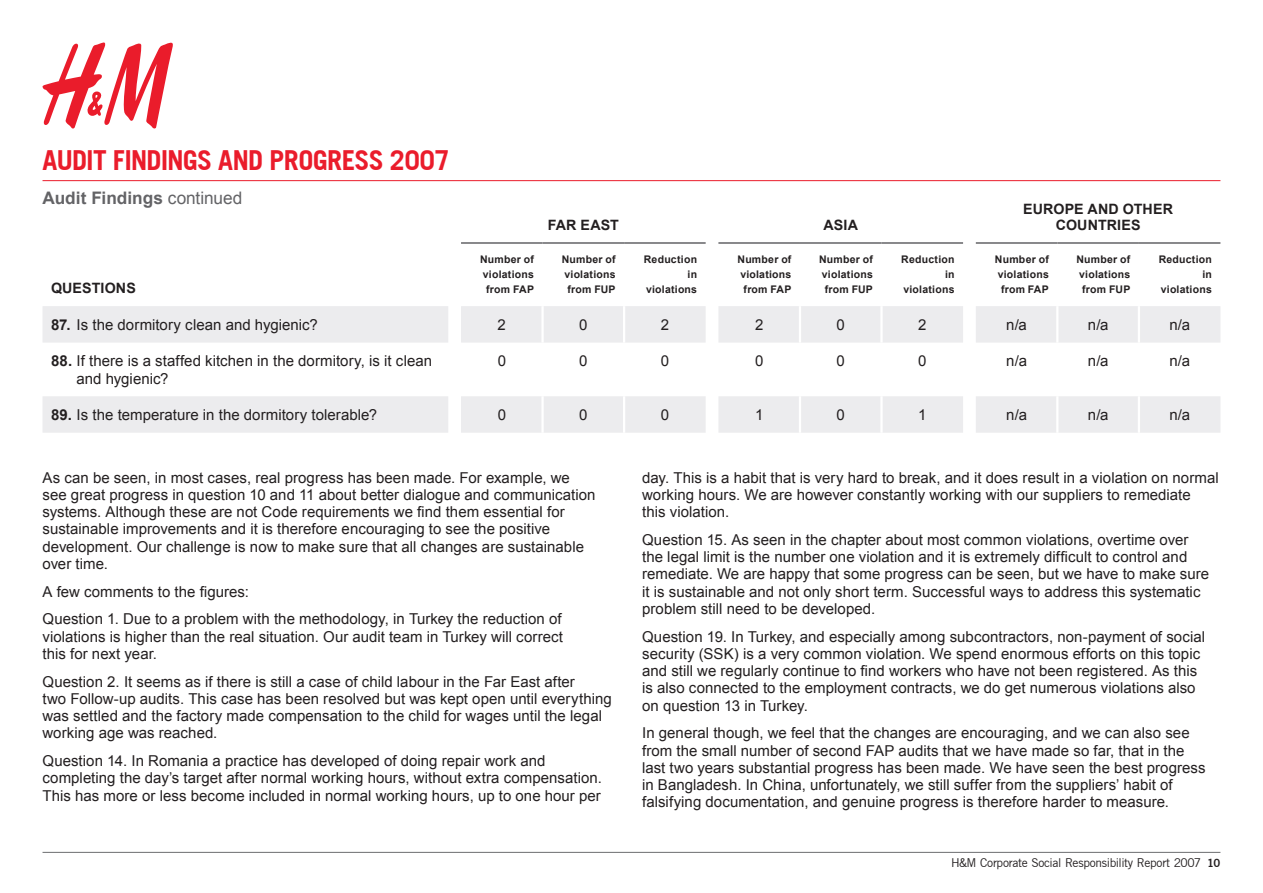
<style>
.page{position:relative;width:1263px;height:893px;background:#fff}
.page>*{position:absolute;margin:0;border:0;box-sizing:border-box;transform-origin:0 0}
.t1{font:27px "Trade Gothic HM Bold";letter-spacing:-.005em;color:#ea1c2b}
.t2{font:700 17.25px "Arial";color:#636366}
.t3{font:15px/17.2px "Arial";letter-spacing:.005em;color:#231f20}
.t4{font:700 14.25px "Arial";letter-spacing:.01em;color:#231f20}
.t5{font:12px "Trade Gothic";letter-spacing:-.03em;color:#231f20}
.t6{font:700 10.5px/15px "Arial";letter-spacing:.02em;color:#231f20;text-align:center}
.s1{font-weight:400}
.s2{font-weight:700}
.s3{font-family:"Trade Gothic HM Display Narrow";font-weight:700}
</style>
<div class="page">
<svg style="left:43px;top:43px;width:130px;height:86px"></svg>
<hr style="left:43px;top:180px;width:1177px;height:1px;background:#ea1c2b">
<hr style="left:43px;top:852px;width:1177px;height:1px;background:#6c6d70">
<svg style="left:43px;top:306px;width:1177px;height:127px;fill:#ececee"></svg>
<hr style="left:541px;top:306px;width:3px;height:37px;background:#fff">
<hr style="left:799px;top:306px;width:2px;height:37px;background:#fff">
<hr style="left:1056px;top:306px;width:2px;height:37px;background:#fff">
<hr style="left:541px;top:396px;width:3px;height:37px;background:#fff">
<hr style="left:799px;top:396px;width:2px;height:37px;background:#fff">
<hr style="left:1056px;top:396px;width:2px;height:37px;background:#fff">
<hr style="left:461px;top:242px;width:82px;height:2px;background:#636366">
<hr style="left:543px;top:242px;width:81px;height:2px;background:#636366">
<hr style="left:624px;top:242px;width:82px;height:2px;background:#636366">
<hr style="left:718px;top:242px;width:82px;height:2px;background:#636366">
<hr style="left:800px;top:242px;width:81px;height:2px;background:#636366">
<hr style="left:881px;top:242px;width:82px;height:2px;background:#636366">
<hr style="left:976px;top:242px;width:81px;height:2px;background:#636366">
<hr style="left:1057px;top:242px;width:82px;height:2px;background:#636366">
<hr style="left:1139px;top:242px;width:81px;height:2px;background:#636366">
<hr style="left:623px;top:306px;width:2px;height:37px;background:#fff">
<hr style="left:623px;top:396px;width:2px;height:37px;background:#fff">
<hr style="left:880px;top:306px;width:3px;height:37px;background:#fff">
<hr style="left:880px;top:396px;width:3px;height:37px;background:#fff">
<hr style="left:1138px;top:306px;width:2px;height:37px;background:#fff">
<hr style="left:1138px;top:396px;width:2px;height:37px;background:#fff">
<h1 class="t1" style="left:43px;top:144px;width:409px">AUDIT FINDINGS AND PROGRESS 2007</h1>
<p class="t2" style="left:43px;top:188px;width:201px">Audit Findings <span class="s1">continued</span></p>
<p class="t4" style="left:51px;top:280px;width:22px">Questions</p>
<p class="t4" style="left:548px;top:217px;width:54px">Far East</p>
<p class="t4" style="left:823px;top:217px;width:20px">Asia</p>
<p class="t4" style="left:1023px;top:201px;width:41px">Eu rope</p>
<p class="t4" style="left:1087px;top:201px;width:87px">and other</p>
<p class="t4" style="left:1056px;top:217px;width:22px">count</p>
<p class="t4" style="left:1107px;top:217px;width:19px">ries</p>
<p class="t6" style="left:480px;top:252px;width:55px">Number of violations from FAP</p>
<p class="t6" style="left:562px;top:252px;width:55px;text-align:justify">Number of violations from FUP</p>
<p class="t6" style="left:644px;top:252px;width:55px;text-align:right">Reduction in violations</p>
<p class="t6" style="left:737px;top:252px;width:55px">Number of violations from FAP</p>
<p class="t6" style="left:819px;top:252px;width:55px;text-align:justify">Number of violations from FUP</p>
<p class="t6" style="left:901px;top:252px;width:55px;text-align:right">Reduction in violations</p>
<p class="t6" style="left:995px;top:252px;width:55px">Number of violations from FAP</p>
<p class="t6" style="left:1076px;top:252px;width:55px;text-align:justify">Number of violations from FUP</p>
<p class="t6" style="left:1159px;top:252px;width:55px;text-align:right">Reduction in violations</p>
<p class="t3" style="left:51px;top:316px;width:268px"><span class="s2">87.</span> Is the dormitory clean and hygienic?</p>
<p class="t3" style="left:498px;top:316px;width:10px">2</p>
<p class="t3" style="left:579px;top:316px;width:10px">0</p>
<p class="t3" style="left:661px;top:316px;width:10px">2</p>
<p class="t3" style="left:755px;top:316px;width:10px">2</p>
<p class="t3" style="left:836px;top:316px;width:10px">0</p>
<p class="t3" style="left:918px;top:316px;width:10px">2</p>
<p class="t3" style="left:1006px;top:316px;width:22px">n/a</p>
<p class="t3" style="left:1088px;top:316px;width:22px">n/a</p>
<p class="t3" style="left:1169px;top:316px;width:22px">n/a</p>
<p class="t3" style="left:77px;top:352px;width:357px;text-indent:-26px"><span class="s2">88.</span> If there is a staffed kitchen in the dormitory, is it clean and hygienic?</p>
<p class="t3" style="left:498px;top:352px;width:10px">0</p>
<p class="t3" style="left:579px;top:352px;width:10px">0</p>
<p class="t3" style="left:661px;top:352px;width:10px">0</p>
<p class="t3" style="left:755px;top:352px;width:10px">0</p>
<p class="t3" style="left:837px;top:352px;width:10px">0</p>
<p class="t3" style="left:918px;top:352px;width:10px">0</p>
<p class="t3" style="left:1006px;top:352px;width:22px">n/a</p>
<p class="t3" style="left:1088px;top:352px;width:22px">n/a</p>
<p class="t3" style="left:1169px;top:352px;width:22px">n/a</p>
<p class="t3" style="left:51px;top:406px;width:328px"><span class="s2">89.</span> Is the temperature in the dormitory tolerable?</p>
<p class="t3" style="left:498px;top:406px;width:10px">0</p>
<p class="t3" style="left:579px;top:406px;width:10px">0</p>
<p class="t3" style="left:661px;top:406px;width:10px">0</p>
<p class="t3" style="left:755px;top:406px;width:10px">1</p>
<p class="t3" style="left:837px;top:406px;width:10px">0</p>
<p class="t3" style="left:918px;top:406px;width:10px">1</p>
<p class="t3" style="left:1006px;top:406px;width:22px">n/a</p>
<p class="t3" style="left:1088px;top:406px;width:22px">n/a</p>
<p class="t3" style="left:1169px;top:406px;width:22px">n/a</p>
<p class="t3" style="left:43px;top:469px;width:555px">As can be seen, in most cases, real progress has been made. For example, we see great progress in question 10 and 11 about better dialogue and communication systems. Although these are not Code requirements we find them essential for sustainable improvements and it is therefore encouraging to see the positive development. Our challenge is now to make sure that all changes are sustainable over time.</p>
<p class="t3" style="left:43px;top:577px;width:521px;line-height:27.8px">A few comments to the figures:<br>Question 1. Due to a problem with the methodology, in Turkey the reduction of</p>
<p class="t3" style="left:43px;top:628px;width:522px">violations is higher than the real situation. Our audit team in Turkey will correct this for next year.</p>
<p class="t3" style="left:43px;top:673px;width:571px">Question 2. It seems as if there is still a case of child labour in the Far East after<br>two Follow-up audits. This case has been resolved but was kept open until everything was settled and the factory made compensation to the child for wages until the legal working age was reached.</p>
<p class="t3" style="left:43px;top:752px;width:561px">Question 14. In Romania a practice has developed of doing repair work and completing the day’s target after normal working hours, without extra compensation.<br>This has more or less become included in normal working hours, up to one hour per</p>
<p class="t3" style="left:642px;top:469px;width:578px">day. This is a habit that is very hard to break, and it does result in a violation on normal working hours. We are however constantly working with our suppliers to remediate<br>this violation.</p>
<p class="t3" style="left:642px;top:531px;width:568px">Question 15. As seen in the chapter about most common violations, overtime over the legal limit is the number one violation and it is extremely difficult to control and remediate. We are happy that some progress can be seen, but we have to make sure it is sustainable and not only short term. Successful ways to address this systematic problem still need to be developed.</p>
<p class="t3" style="left:642px;top:628px;width:564px">Question 19. In Turkey, and especially among subcontractors, non-payment of social security (SSK) is a very common violation. We spend enormous efforts on this topic and still we regularly continue to find workers who have not been registered. As this is also connected to the employment contracts, we do get numerous violations also on question 13 in Turkey.</p>
<p class="t3" style="left:642px;top:724px;width:565px">In general though, we feel that the changes are encouraging, and we can also see from the small number of second FAP audits that we have made so far, that in the last two years substantial progress has been made. We have seen the best progress in Bangladesh. In China, unfortunately, we still suffer from the suppliers’ habit of falsifying documentation, and genuine progress is therefore harder to measure.</p>
<p class="t5" style="left:951px;top:856px;width:271px">H&amp;M Corporate Social Responsibility Report 2007 <span class="s3">10</span></p>
</div>
